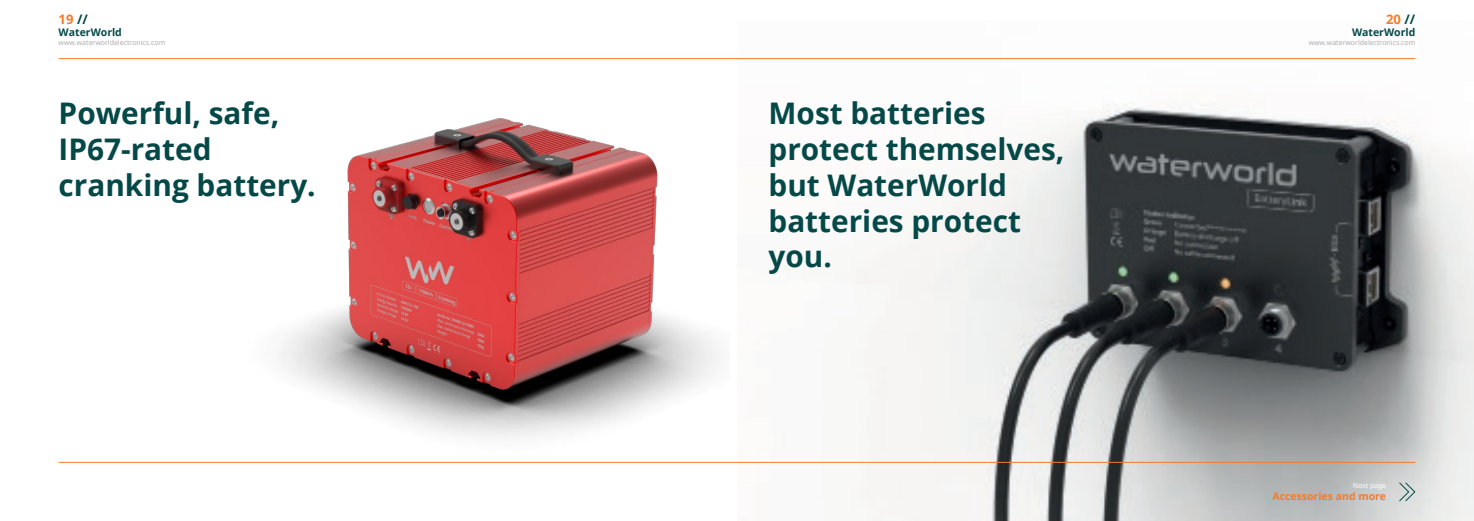
<style>
.page{position:relative;width:1474px;height:521px;background:#fff}
.page>*{position:absolute;margin:0;border:0;box-sizing:border-box;transform-origin:0 0}
.t1{font:700 29.75px/35.7px "Open Sans";color:#044948}
.t2{font:700 13.12px "Open Sans";color:#f47b2d}
.t3{font:700 10.5px "Open Sans";color:#044949}
.t4{font:700 10.5px "Open Sans";color:#f47b2d}
.t5{font:7px "Open Sans";color:#a8a9ad}
.t6{font:7px "Open Sans";color:#fff}
.s1{color:#044949}
</style>
<div class="page">
<img style="left:738px;top:58px;width:735px;height:463px">
<img style="left:58px;top:58px;width:671px;height:405px">
<hr style="left:59px;top:58px;width:678px;height:1px;background:#f47b2d">
<hr style="left:59px;top:462px;width:678px;height:1px;background:#f47b2d">
<hr style="left:737px;top:58px;width:678px;height:1px;background:#f47b2d">
<hr style="left:737px;top:462px;width:678px;height:1px;background:#f47b2d">
<svg style="left:1398px;top:481px;width:17px;height:21px"></svg>
<p class="t2" style="left:59px;top:10px;width:31px">19 <span class="s1">//</span></p>
<p class="t3" style="left:59px;top:25px;width:65px">WaterWorld</p>
<p class="t5" style="left:59px;top:37px;width:108px">www.waterworldelectronics.com</p>
<p class="t1" style="left:59px;top:95px;width:259px">Powerful, safe,<br>IP67-rated cranking battery.</p>
<p class="t1" style="left:768px;top:95px;width:297px">Most batteries protect themselves, but WaterWorld batteries protect you.</p>
<p class="t2" style="left:1385px;top:10px;width:31px">20 <span class="s1">//</span></p>
<p class="t3" style="left:1351px;top:25px;width:65px">WaterWorld</p>
<p class="t5" style="left:1308px;top:37px;width:108px">www.waterworldelectronics.com</p>
<p class="t6" style="left:1352px;top:480px;width:35px">Next page</p>
<p class="t4" style="left:1272px;top:489px;width:115px">Accessories and more</p>
</div>
